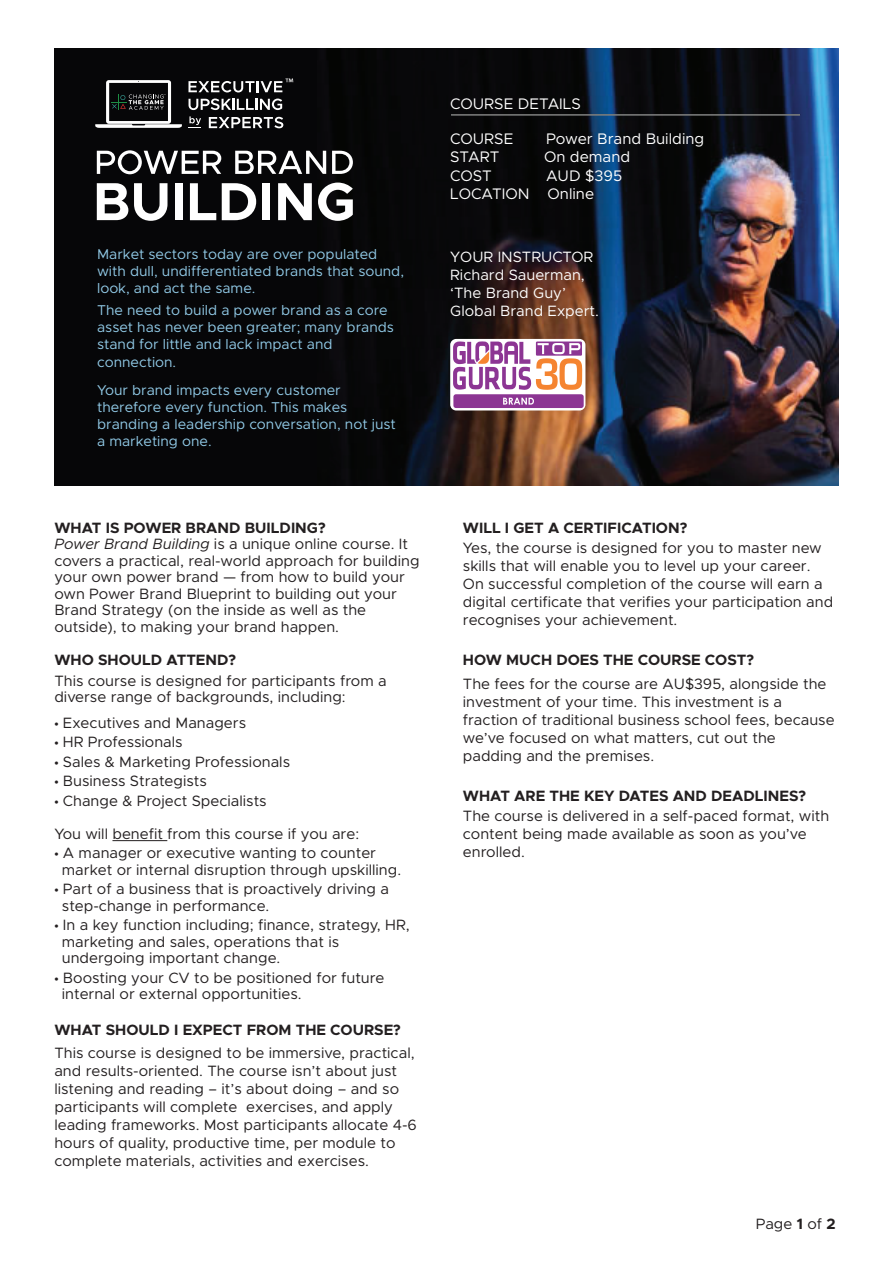
<style>
.page{position:relative;width:893px;height:1263px;background:#fff}
.page>*{position:absolute;margin:0;border:0;box-sizing:border-box;transform-origin:0 0}
.t1{font:15.3px/18.5px "Metropolis";color:#fff}
.t2{font:15px/18px "Metropolis";color:#231f20}
.t3{font:700 15px "Metropolis";color:#231f20}
.t4{font:15px/18px "Metropolis";color:#fff}
.t5{font:14.25px/17.1px "Metropolis";color:#91cae7}
.s1{font-weight:700}
.s2{font-style:italic}
.s3{font-family:"Myriad Pro"}
</style>
<div class="page">
<div style="left:54px;top:49px;width:785px;height:437px;background:#060608"></div>
<img style="left:322px;top:49px;width:517px;height:436px">
<svg style="left:188px;top:79px;width:105px;height:13px"></svg>
<svg style="left:209px;top:117px;width:74px;height:11px"></svg>
<svg style="left:189px;top:99px;width:93px;height:11px"></svg>
<svg style="left:188px;top:116px;width:13px;height:12px"></svg>
<svg style="left:95px;top:80px;width:87px;height:48px"></svg>
<hr style="left:112px;top:840px;width:55px;height:1px;background:#231f20">
<hr style="left:451px;top:114px;width:349px;height:2px;background:#808180">
<div style="left:450px;top:339px;width:135px;height:71px;background:#fff;border-radius:6px"></div>
<svg style="left:453px;top:341px;width:131px;height:67px"></svg>
<svg style="left:97px;top:150px;width:124px;height:24px"></svg>
<svg style="left:235px;top:151px;width:91px;height:23px"></svg>
<svg style="left:332px;top:151px;width:21px;height:23px"></svg>
<svg style="left:97px;top:183px;width:31px;height:37px"></svg>
<svg style="left:134px;top:183px;width:33px;height:38px"></svg>
<div style="left:175px;top:183px;width:8px;height:37px;background:#fff"></div>
<svg style="left:190px;top:183px;width:26px;height:37px"></svg>
<svg style="left:222px;top:183px;width:34px;height:37px"></svg>
<div style="left:262px;top:183px;width:8px;height:37px;background:#fff"></div>
<svg style="left:278px;top:183px;width:34px;height:37px"></svg>
<svg style="left:318px;top:183px;width:35px;height:38px"></svg>
<p class="t5" style="left:97px;top:245px;width:309px">Market sectors today are over populated with dull, undifferentiated brands that sound, look, and act the same.</p>
<p class="t5" style="left:97px;top:302px;width:298px">The need to build a power brand as a core asset has never been greater; many brands stand for little and lack impact and connection.</p>
<p class="t5" style="left:97px;top:381px;width:300px">Your brand impacts every customer therefore every function. This makes branding a leadership conversation, not just a marketing one.</p>
<p class="t2" style="left:54px;top:519px;width:367px;line-height:16.5px"><span class="s1">WHAT IS POWER BRAND BUILDING?<br></span><span class="s2">Power Brand Building</span> is a unique online course. It covers a practical, real-world approach for building your own power brand — from how to build your own Power Brand Blueprint to building out your Brand Strategy (on the inside as well as the outside), to making your brand happen.</p>
<p class="t3" style="left:54px;top:650px;width:183px">WHO SHOULD ATTEND?</p>
<p class="t2" style="left:54px;top:672px;width:334px;line-height:16.5px">This course is designed for participants from a diverse range of backgrounds, including:</p>
<p class="t2" style="left:54px;top:713px;width:193px"><span class="s3">•</span> Executives and Managers</p>
<p class="t2" style="left:54px;top:733px;width:130px"><span class="s3">•</span> HR Professionals</p>
<p class="t2" style="left:54px;top:752px;width:237px"><span class="s3">•</span> Sales &amp; Marketing Professionals</p>
<p class="t2" style="left:54px;top:772px;width:154px"><span class="s3">•</span> Business Strategists</p>
<p class="t2" style="left:54px;top:791px;width:214px"><span class="s3">•</span> Change &amp; Project Specialists</p>
<p class="t2" style="left:54px;top:824px;width:306px">You will benefit from this course if you are:</p>
<p class="t2" style="left:62px;top:845px;width:341px;line-height:16.5px;text-indent:-8px"><span class="s3">•</span> A manager or executive wanting to counter market or internal disruption through upskilling.</p>
<p class="t2" style="left:62px;top:881px;width:329px;line-height:16.5px;text-indent:-8px"><span class="s3">•</span> Part of a business that is proactively driving a step-change in performance.</p>
<p class="t2" style="left:62px;top:917px;width:349px;line-height:16.5px;text-indent:-8px"><span class="s3">•</span> In a key function including; finance, strategy, HR, marketing and sales, operations that is undergoing important change.</p>
<p class="t2" style="left:62px;top:969px;width:324px;line-height:16.5px;text-indent:-8px"><span class="s3">•</span> Boosting your CV to be positioned for future internal or external opportunities.</p>
<p class="t3" style="left:54px;top:1020px;width:348px">WHAT SHOULD I EXPECT FROM THE COURSE?</p>
<p class="t2" style="left:54px;top:1043px;width:364px">This course is designed to be immersive, practical, and results-oriented. The course isn’t about just listening and reading – it’s about doing – and so participants will complete exercises, and apply leading frameworks. Most participants allocate 4-6 hours of quality, productive time, per module to complete materials, activities and exercises.</p>
<p class="t1" style="left:450px;top:94px;width:132px">COURSE DETAILS</p>
<p class="t1" style="left:450px;top:129px;width:65px">COURSE</p>
<p class="t1" style="left:546px;top:129px;width:160px">Power Brand Building</p>
<p class="t1" style="left:450px;top:148px;width:51px">START</p>
<p class="t1" style="left:544px;top:148px;width:88px">On demand</p>
<p class="t1" style="left:450px;top:166px;width:43px">COST</p>
<p class="t1" style="left:450px;top:166px;width:174px;text-indent:96px">AUD $395<br>LOCATION Online</p>
<p class="t4" style="left:450px;top:247px;width:150px">YOUR INSTRUCTOR<br>Richard Sauerman, ‘The Brand Guy’<br>Global Brand Expert.</p>
<p class="t3" style="left:463px;top:518px;width:226px">WILL I GET A CERTIFICATION?</p>
<p class="t2" style="left:463px;top:539px;width:372px">Yes, the course is designed for you to master new skills that will enable you to level up your career.<br>On successful completion of the course will earn a digital certificate that verifies your participation and recognises your achievement.</p>
<p class="t3" style="left:463px;top:651px;width:293px">HOW MUCH DOES THE COURSE COST?</p>
<p class="t2" style="left:463px;top:674px;width:373px">The fees for the course are AU$395, alongside the investment of your time. This investment is a fraction of traditional business school fees, because we’ve focused on what matters, cut out the padding and the premises.</p>
<p class="t3" style="left:463px;top:786px;width:345px">WHAT ARE THE KEY DATES AND DEADLINES?</p>
<p class="t2" style="left:463px;top:807px;width:368px">The course is delivered in a self-paced format, with content being made available as soon as you’ve enrolled.</p>
<p class="t2" style="left:756px;top:1214px;width:81px">Page <span class="s1">1</span> of <span class="s1">2</span></p>
</div>
